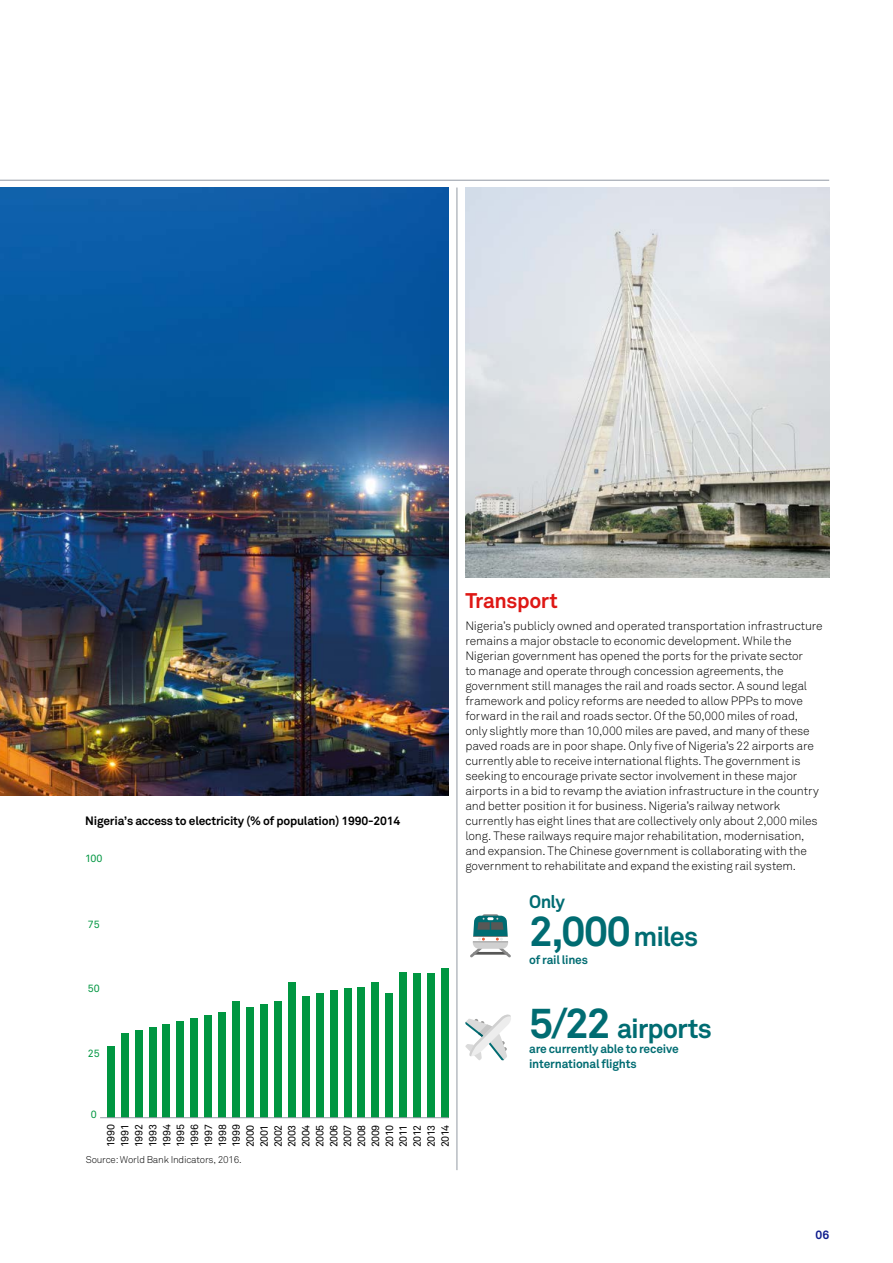
<style>
.page{position:relative;width:893px;height:1263px;background:#fff}
.page>*{position:absolute;margin:0;border:0;box-sizing:border-box;transform-origin:0 0}
.t1{font:700 42px "Akkurat Pro";color:#006c72}
.t2{font:700 27px "Akkurat Pro";letter-spacing:-.035em;color:#006c72}
.t3{font:700 21px "Akkurat Pro";letter-spacing:-.02em;color:#de1815}
.t4{font:700 18px "Akkurat Pro";color:#006c72}
.t5{font:300 12px/15px "Akkurat Pro";letter-spacing:-.01em;color:#000}
.t6{font:700 12px/15px "Akkurat Pro";letter-spacing:-.015em;color:#006c72}
.t7{font:700 12px "Akkurat Pro";letter-spacing:-.015em;color:#000}
.t8{font:700 12px "Akkurat Pro";color:#101e8e}
.t9{font:10.5px/14px "Akkurat Pro";letter-spacing:-.04em;color:#000}
.t10{font:10.5px "Akkurat Pro";letter-spacing:-.005em;color:#009641}
.t11{font:300 9.75px "Akkurat Pro";letter-spacing:-.02em;color:#000}
.s1{font-size:27px}
.s2{font-size:42px}
</style>
<div class="page">
<hr style="left:457px;top:188px;width:1px;height:982px;background:#939aa4">
<hr style="left:0;top:180px;width:829px;height:1px;background:#939aa4">
<div style="left:107px;top:1047px;width:7px;height:71px;background:#009641"></div>
<div style="left:121px;top:1033px;width:7px;height:85px;background:#009641"></div>
<div style="left:135px;top:1030px;width:7px;height:88px;background:#009641"></div>
<div style="left:149px;top:1027px;width:7px;height:91px;background:#009641"></div>
<div style="left:163px;top:1024px;width:7px;height:94px;background:#009641"></div>
<div style="left:177px;top:1021px;width:7px;height:97px;background:#009641"></div>
<div style="left:191px;top:1018px;width:7px;height:100px;background:#009641"></div>
<div style="left:205px;top:1015px;width:7px;height:103px;background:#009641"></div>
<div style="left:219px;top:1012px;width:7px;height:106px;background:#009641"></div>
<div style="left:232px;top:1001px;width:8px;height:117px;background:#009641"></div>
<div style="left:246px;top:1007px;width:8px;height:111px;background:#009641"></div>
<div style="left:260px;top:1004px;width:8px;height:114px;background:#009641"></div>
<div style="left:274px;top:1001px;width:8px;height:117px;background:#009641"></div>
<div style="left:288px;top:982px;width:7px;height:136px;background:#009641"></div>
<div style="left:302px;top:996px;width:7px;height:122px;background:#009641"></div>
<div style="left:316px;top:993px;width:7px;height:125px;background:#009641"></div>
<div style="left:330px;top:990px;width:7px;height:128px;background:#009641"></div>
<div style="left:344px;top:988px;width:7px;height:130px;background:#009641"></div>
<div style="left:358px;top:987px;width:7px;height:131px;background:#009641"></div>
<div style="left:372px;top:982px;width:7px;height:136px;background:#009641"></div>
<div style="left:386px;top:993px;width:7px;height:125px;background:#009641"></div>
<div style="left:400px;top:972px;width:7px;height:146px;background:#009641"></div>
<div style="left:414px;top:973px;width:7px;height:145px;background:#009641"></div>
<div style="left:427px;top:973px;width:8px;height:145px;background:#009641"></div>
<div style="left:441px;top:968px;width:8px;height:150px;background:#009641"></div>
<hr style="left:100px;top:1117px;width:349px;height:1px;background:#939aa4">
<img style="left:0;top:187px;width:449px;height:608px">
<img style="left:465px;top:188px;width:364px;height:390px">
<svg style="left:465px;top:1014px;width:46px;height:46px"></svg>
<div style="left:482px;top:914px;width:17px;height:6px;background:#5c7e80;border-radius:2px"></div>
<svg style="left:470px;top:916px;width:41px;height:41px"></svg>
<hr style="left:473px;top:941px;width:35px;height:1px;background:#575756">
<p class="t7" style="left:85px;top:813px;width:316px">Nigeria’s access to electricity (% of population) 1990-2014</p>
<p class="t10" style="left:85px;top:852px;width:19px">100</p>
<p class="t10" style="left:88px;top:918px;width:13px">75</p>
<p class="t10" style="left:88px;top:982px;width:14px">50</p>
<p class="t10" style="left:88px;top:1048px;width:13px">25</p>
<p class="t10" style="left:91px;top:1108px;width:7px">0</p>
<p class="t9" style="left:160px;top:1147px;width:25px;rotate:-90deg">1994</p>
<p class="t9" style="left:188px;top:1147px;width:25px;rotate:-90deg">1996</p>
<p class="t9" style="left:271px;top:1147px;width:24px;rotate:-90deg">2002</p>
<p class="t9" style="left:104px;top:1147px;width:25px;rotate:-90deg">1990</p>
<p class="t9" style="left:229px;top:1147px;width:25px;rotate:-90deg">1999</p>
<p class="t9" style="left:174px;top:1147px;width:25px;rotate:-90deg">1995</p>
<p class="t9" style="left:257px;top:1147px;width:24px;rotate:-90deg">2001</p>
<p class="t9" style="left:215px;top:1147px;width:25px;rotate:-90deg">1998</p>
<p class="t9" style="left:327px;top:1147px;width:24px;rotate:-90deg">2006</p>
<p class="t9" style="left:382px;top:1147px;width:24px;rotate:-90deg">2010</p>
<p class="t9" style="left:201px;top:1147px;width:25px;rotate:-90deg">1997</p>
<p class="t9" style="left:285px;top:1147px;width:24px;rotate:-90deg">2003</p>
<p class="t9" style="left:146px;top:1147px;width:25px;rotate:-90deg">1993</p>
<p class="t9" style="left:313px;top:1147px;width:24px;rotate:-90deg">2005</p>
<p class="t9" style="left:368px;top:1147px;width:24px;rotate:-90deg">2009</p>
<p class="t9" style="left:132px;top:1147px;width:25px;rotate:-90deg">1992</p>
<p class="t9" style="left:299px;top:1147px;width:24px;rotate:-90deg">2004</p>
<p class="t9" style="left:243px;top:1147px;width:24px;rotate:-90deg">2000</p>
<p class="t9" style="left:341px;top:1147px;width:24px;rotate:-90deg">2007</p>
<p class="t9" style="left:396px;top:1147px;width:24px;rotate:-90deg">2011<br>2012</p>
<p class="t9" style="left:438px;top:1147px;width:24px;rotate:-90deg">2014</p>
<p class="t9" style="left:118px;top:1147px;width:25px;rotate:-90deg">1991</p>
<p class="t9" style="left:355px;top:1147px;width:24px;rotate:-90deg">2008</p>
<p class="t9" style="left:424px;top:1147px;width:24px;rotate:-90deg">2013</p>
<p class="t11" style="left:86px;top:1153px;width:157px">Source: World Bank Indicators, 2016.</p>
<h3 class="t3" style="left:465px;top:587px;width:94px">Transport</h3>
<p class="t5" style="left:465px;top:618px;width:359px">Nigeria’s publicly owned and operated transportation infrastructure remains a major obstacle to economic development. While the Nigerian government has opened the ports for the private sector<br>to manage and operate through concession agreements, the government still manages the rail and roads sector. A sound legal framework and policy reforms are needed to allow PPPs to move forward in the rail and roads sector. Of the 50,000 miles of road, only slightly more than 10,000 miles are paved, and many of these paved roads are in poor shape. Only five of Nigeria’s 22 airports are currently able to receive international flights. The government is seeking to encourage private sector involvement in these major airports in a bid to revamp the aviation infrastructure in the country and better position it for business. Nigeria’s railway network currently has eight lines that are collectively only about 2,000 miles long. These railways require major rehabilitation, modernisation, and expansion. The Chinese government is collaborating with the government to rehabilitate and expand the existing rail system.</p>
<h3 class="t4" style="left:529px;top:891px;width:37px">Only</h3>
<h1 class="t1" style="left:529px;top:905px;width:170px">2,000<span class="s1">miles</span></h1>
<p class="t6" style="left:529px;top:953px;width:60px">of rail lines</p>
<h2 class="t2" style="left:529px;top:1012px;width:184px"><span class="s2">5/22</span> airports</h2>
<p class="t6" style="left:529px;top:1041px;width:151px">are currently able to receive international flights</p>
<p class="t8" style="left:815px;top:1227px;width:15px">06</p>
</div>
